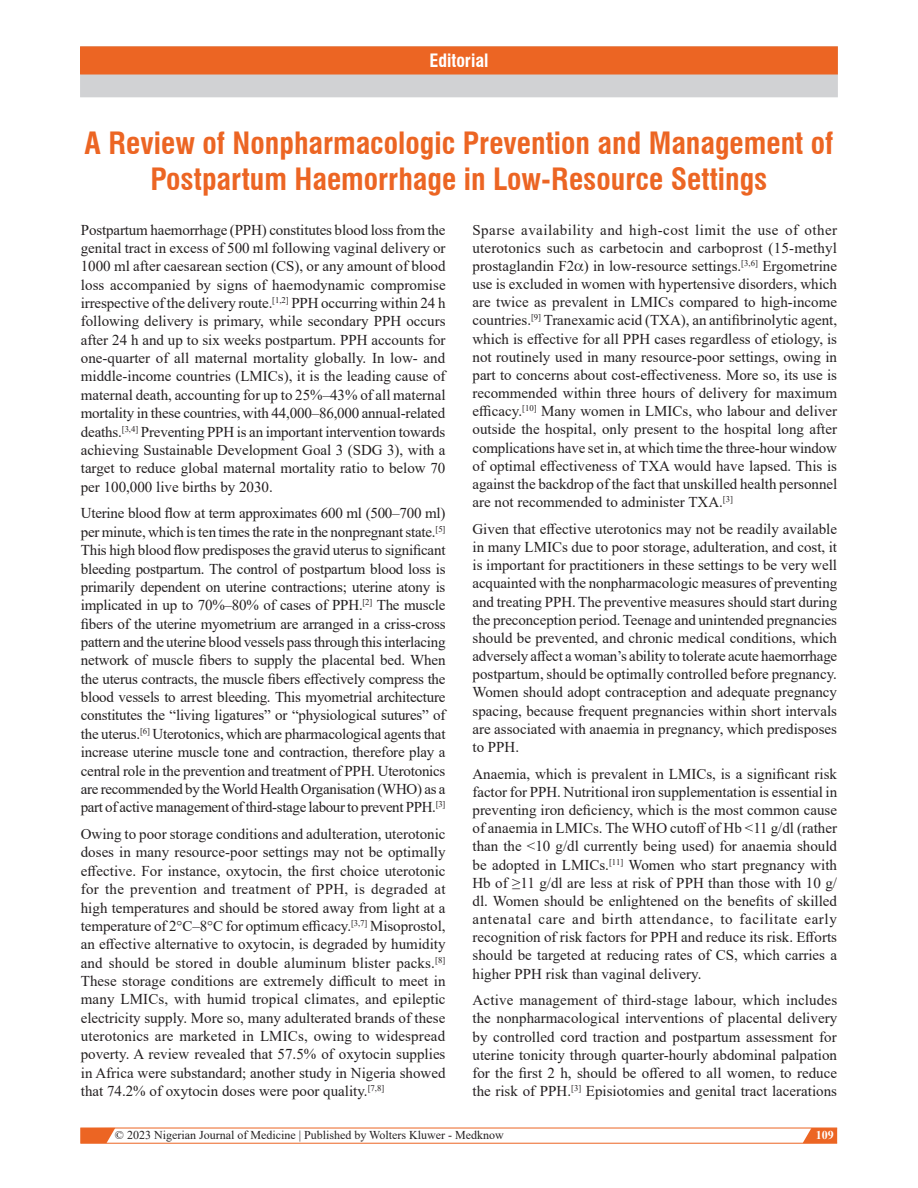
<style>
.page{position:relative;width:918px;height:1188px;background:#fff}
.page>*{position:absolute;margin:0;border:0;box-sizing:border-box;transform-origin:0 0}
.t1{font:700 condensed 30px/36px "Swiss 721 BT";color:#ec6523;text-align:center}
.t2{font:700 condensed 18px "Swiss 721 BT";color:#fff}
.t3{font:15px/18.3px "Times New Roman";color:#231f20;text-align:justify}
.t4{font:12px "Times New Roman";color:#231f20}
.t5{font:700 12px "Times New Roman";color:#fff}
</style>
<div class="page">
<div style="left:80px;top:46px;width:758px;height:51px;background:#d1d2d4"></div>
<div style="left:81px;top:47px;width:756px;height:27px;background:#ec6523"></div>
<div style="left:80px;top:46px;width:758px;height:29px;border:2px solid #ec6523"></div>
<svg style="left:80px;top:1128px;width:758px;height:16px"></svg>
<p class="t2" style="left:429px;top:50px;width:61px">Editorial</p>
<h1 class="t1" style="left:84px;top:125px;width:751px">A Review of Nonpharmacologic Prevention and Management of<br>Postpartum Haemorrhage in Low‑Resource Settings</h1>
<p class="t3" style="left:81px;top:220px;width:366px">Postpartum haemorrhage (PPH) constitutes blood loss from the genital tract in excess of 500 ml following vaginal delivery or 1000 ml after caesarean section (CS), or any amount of blood loss accompanied by signs of haemodynamic compromise irrespective of the delivery route.<sup>[1,2]</sup> PPH occurring within 24 h following delivery is primary, while secondary PPH occurs after 24 h and up to six weeks postpartum. PPH accounts for one‑quarter of all maternal mortality globally. In low‑ and middle‑income countries (LMICs), it is the leading cause of maternal death, accounting for up to 25%–43% of all maternal mortality in these countries, with 44,000–86,000 annual‑related deaths.<sup>[3,4]</sup> Preventing PPH is an important intervention towards achieving Sustainable Development Goal 3 (SDG 3), with a target to reduce global maternal mortality ratio to below 70 per 100,000 live births by 2030.</p>
<p class="t3" style="left:81px;top:504px;width:366px">Uterine blood flow at term approximates 600 ml (500–700 ml) per minute, which is ten times the rate in the nonpregnant state.<sup>[5] </sup>This high blood flow predisposes the gravid uterus to significant bleeding postpartum. The control of postpartum blood loss is primarily dependent on uterine contractions; uterine atony is implicated in up to 70%–80% of cases of PPH.<sup>[2]</sup> The muscle fibers of the uterine myometrium are arranged in a criss‑cross pattern and the uterine blood vessels pass through this interlacing network of muscle fibers to supply the placental bed. When the uterus contracts, the muscle fibers effectively compress the blood vessels to arrest bleeding. This myometrial architecture constitutes the “living ligatures” or “physiological sutures” of the uterus.<sup>[6]</sup> Uterotonics, which are pharmacological agents that increase uterine muscle tone and contraction, therefore play a central role in the prevention and treatment of PPH. Uterotonics are recommended by the World Health Organisation (WHO) as a part of active management of third‑stage labour to prevent PPH.<sup>[3]</sup></p>
<p class="t3" style="left:81px;top:824px;width:366px">Owing to poor storage conditions and adulteration, uterotonic doses in many resource‑poor settings may not be optimally effective. For instance, oxytocin, the first choice uterotonic for the prevention and treatment of PPH, is degraded at high temperatures and should be stored away from light at a temperature of 2°C–8°C for optimum efficacy.<sup>[3,7]</sup> Misoprostol, an effective alternative to oxytocin, is degraded by humidity and should be stored in double aluminum blister packs.<sup>[8] </sup>These storage conditions are extremely difficult to meet in many LMICs, with humid tropical climates, and epileptic electricity supply. More so, many adulterated brands of these uterotonics are marketed in LMICs, owing to widespread poverty. A review revealed that 57.5% of oxytocin supplies in Africa were substandard; another study in Nigeria showed that 74.2% of oxytocin doses were poor quality.<sup>[7,8]</sup></p>
<p class="t3" style="left:472px;top:220px;width:366px">Sparse availability and high‑cost limit the use of other uterotonics such as carbetocin and carboprost (15‑methyl prostaglandin F2 ) in low‑resource settings.<sup>[3,6]</sup> Ergometrine use is excluded in women with hypertensive disorders, which are twice as prevalent in LMICs compared to high‑income countries.<sup>[9]</sup> Tranexamic acid (TXA), an antifibrinolytic agent, which is effective for all PPH cases regardless of etiology, is not routinely used in many resource‑poor settings, owing in part to concerns about cost‑effectiveness. More so, its use is recommended within three hours of delivery for maximum efficacy.<sup>[10]</sup> Many women in LMICs, who labour and deliver outside the hospital, only present to the hospital long after complications have set in, at which time the three‑hour window of optimal effectiveness of TXA would have lapsed. This is against the backdrop of the fact that unskilled health personnel are not recommended to administer TXA.<sup>[3]</sup></p>
<p class="t3" style="left:472px;top:519px;width:366px">Given that effective uterotonics may not be readily available in many LMICs due to poor storage, adulteration, and cost, it is important for practitioners in these settings to be very well acquainted with the nonpharmacologic measures of preventing and treating PPH. The preventive measures should start during the preconception period. Teenage and unintended pregnancies should be prevented, and chronic medical conditions, which adversely affect a woman’s ability to tolerate acute haemorrhage postpartum, should be optimally controlled before pregnancy.<br>Women should adopt contraception and adequate pregnancy spacing, because frequent pregnancies within short intervals are associated with anaemia in pregnancy, which predisposes to PPH.</p>
<p class="t3" style="left:472px;top:764px;width:366px">Anaemia, which is prevalent in LMICs, is a significant risk factor for PPH. Nutritional iron supplementation is essential in preventing iron deficiency, which is the most common cause of anaemia in LMICs. The WHO cutoff of Hb &lt;11 g/dl (rather than the &lt;10 g/dl currently being used) for anaemia should be adopted in LMICs.<sup>[11]</sup> Women who start pregnancy with Hb of ≥11 g/dl are less at risk of PPH than those with 10 g/ dl. Women should be enlightened on the benefits of skilled antenatal care and birth attendance, to facilitate early recognition of risk factors for PPH and reduce its risk. Efforts should be targeted at reducing rates of CS, which carries a higher PPH risk than vaginal delivery.</p>
<p class="t3" style="left:472px;top:991px;width:366px">Active management of third‑stage labour, which includes the nonpharmacological interventions of placental delivery by controlled cord traction and postpartum assessment for uterine tonicity through quarter‑hourly abdominal palpation for the first 2 h, should be offered to all women, to reduce the risk of PPH.<sup>[3]</sup> Episiotomies and genital tract lacerations</p>
<p class="t4" style="left:115px;top:1127px;width:390px">© 2023 Nigerian Journal of Medicine | Published by Wolters Kluwer - Medknow</p>
<p class="t5" style="left:816px;top:1127px;width:19px">109</p>
</div>
